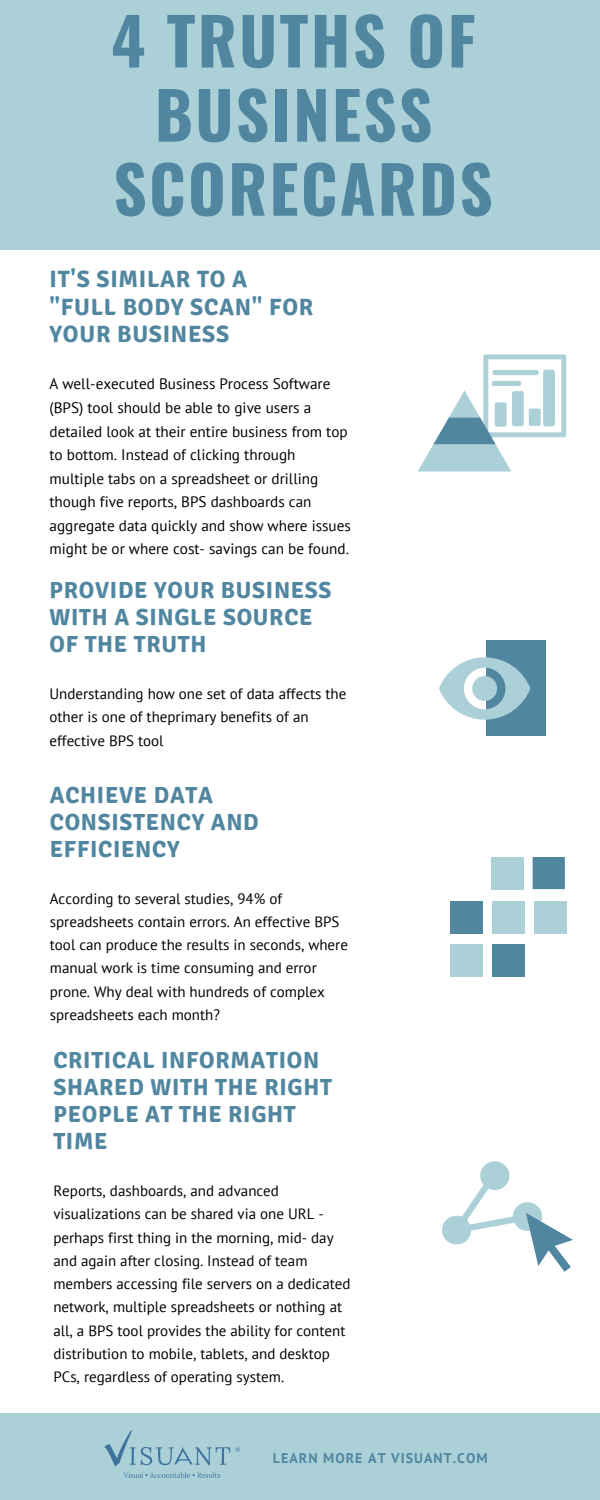
<style>
.page{position:relative;width:600px;height:1500px;background:#acd0d7}
.page>*{position:absolute;margin:0;border:0;box-sizing:border-box;transform-origin:0 0}
.t1{font:700 64.9px/74.1px "Oswald";letter-spacing:.035em;color:#5186a0;text-align:center}
.t2{font:700 23.6px/27.4px "Signika";letter-spacing:.03em;color:#5186a0}
.t3{font:700 23.3px/27px "Signika";letter-spacing:.03em;color:#5186a0}
.t4{font:15.2px/23.6px "PT Sans";color:#000}
.t5{font:15px/23.2px "PT Sans";color:#000}
.t6{font:700 14px "PT Sans";letter-spacing:.075em;color:#5186a0}
</style>
<div class="page">
<div style="left:0;top:251px;width:600px;height:1162px;background:#fff"></div>
<div style="left:451px;top:901px;width:32px;height:32px;background:#5186a0"></div>
<div style="left:491px;top:857px;width:32px;height:32px;background:#acd0d7"></div>
<div style="left:492px;top:901px;width:33px;height:32px;background:#acd0d7"></div>
<div style="left:533px;top:857px;width:32px;height:32px;background:#5186a0"></div>
<div style="left:534px;top:901px;width:32px;height:32px;background:#acd0d7"></div>
<div style="left:451px;top:944px;width:32px;height:33px;background:#acd0d7"></div>
<div style="left:492px;top:944px;width:33px;height:33px;background:#5186a0"></div>
<svg style="left:418px;top:354px;width:148px;height:117px"></svg>
<div style="left:486px;top:640px;width:59px;height:96px;background:#5186a0"></div>
<svg style="left:439px;top:657px;width:91px;height:63px"></svg>
<svg style="left:442px;top:1161px;width:131px;height:111px"></svg>
<img style="left:104px;top:1430px;width:136px;height:48px">
<h1 class="t1" style="left:111px;top:1px;width:383px">4 TRUTHS OF<br>BUSINESS<br>SCORECARDS</h1>
<h2 class="t2" style="left:50px;top:266px;width:265px">IT'S SIMILAR TO A "FULL BODY SCAN" FOR<br>YOUR BUSINESS</h2>
<p class="t4" style="left:50px;top:372px;width:303px">A well-executed Business Process Software (BPS) tool should be able to give users a detailed look at their entire business from top to bottom. Instead of clicking through multiple tabs on a spreadsheet or drilling though five reports, BPS dashboards can aggregate data quickly and show where issues might be or where cost- savings can be found.</p>
<h3 class="t3" style="left:50px;top:577px;width:284px">PROVIDE YOUR BUSINESS<br>WITH A SINGLE SOURCE<br>OF THE TRUTH</h3>
<p class="t5" style="left:50px;top:682px;width:298px">Understanding how one set of data affects the other is one of theprimary benefits of an effective BPS tool</p>
<h3 class="t3" style="left:50px;top:782px;width:210px">ACHIEVE DATA<br>CONSISTENCY AND<br>EFFICIENCY</h3>
<p class="t5" style="left:50px;top:887px;width:300px">According to several studies, 94% of spreadsheets contain errors. An effective BPS tool can produce the results in seconds, where manual work is time consuming and error prone. Why deal with hundreds of complex spreadsheets each month?</p>
<h3 class="t3" style="left:53px;top:1047px;width:280px">CRITICAL INFORMATION<br>SHARED WITH THE RIGHT<br>PEOPLE AT THE RIGHT<br>TIME</h3>
<p class="t5" style="left:53px;top:1179px;width:299px">Reports, dashboards, and advanced visualizations can be shared via one URL - perhaps first thing in the morning, mid- day and again after closing. Instead of team members accessing file servers on a dedicated network, multiple spreadsheets or nothing at all, a BPS tool provides the ability for content distribution to mobile, tablets, and desktop PCs, regardless of operating system.</p>
<p class="t6" style="left:273px;top:1449px;width:216px">LEARN MORE AT VISUANT.COM</p>
</div>
